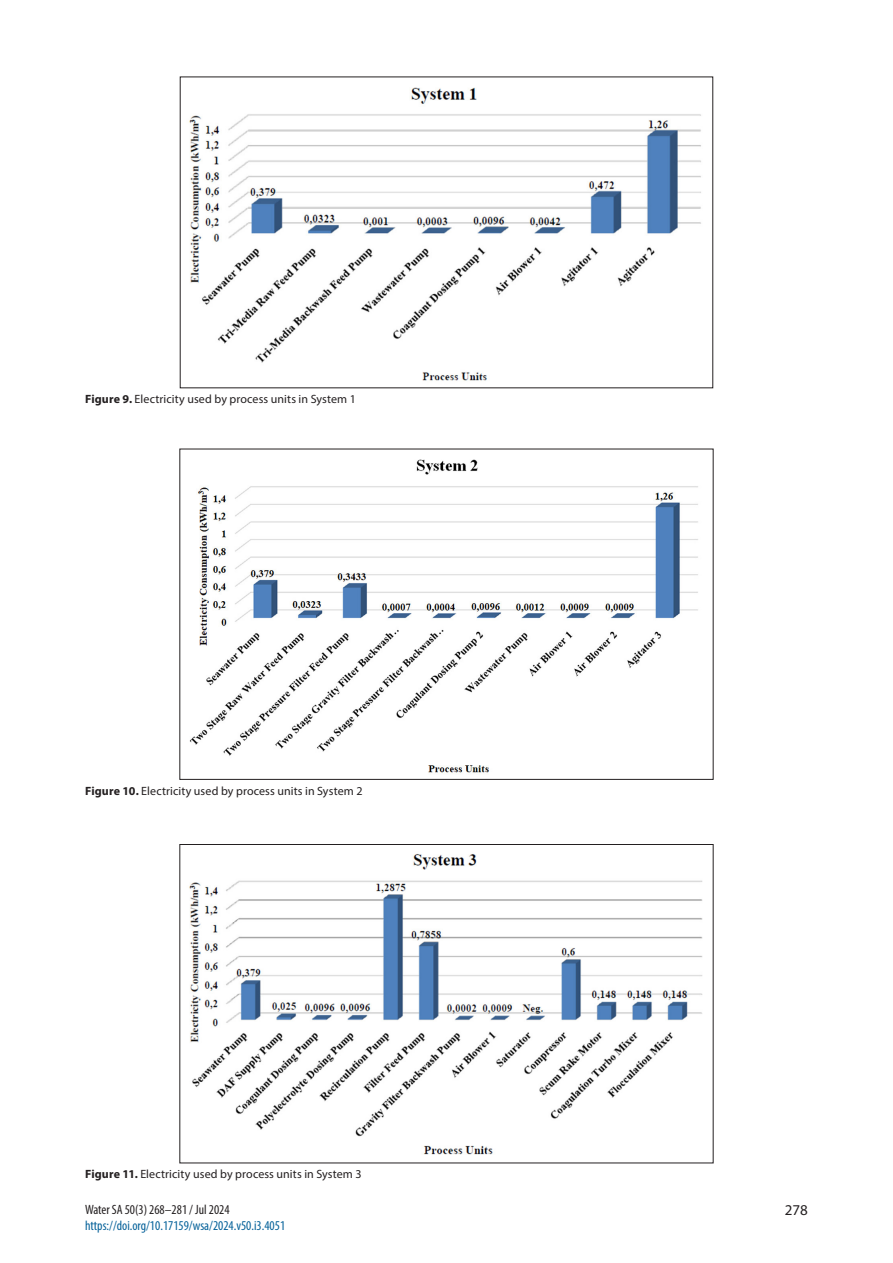
<style>
.page{position:relative;width:893px;height:1263px;background:#fff}
.page>*{position:absolute;margin:0;border:0;box-sizing:border-box;transform-origin:0 0}
.t1{font:15px "Myriad Pro";color:#231f20}
.t2{font:condensed 13.5px "Myriad Pro";color:#056199}
.t3{font:condensed 13.5px "Myriad Pro";color:#231f20}
.t4{font:12px "Myriad Pro";letter-spacing:.01em;color:#231f20}
.s1{font-weight:700}
</style>
<div class="page">
<img style="left:189px;top:87px;width:512px;height:294px">
<img style="left:189px;top:459px;width:509px;height:314px">
<img style="left:189px;top:854px;width:514px;height:301px">
<p class="t4" style="left:85px;top:391px;width:272px"><span class="s1">Figure 9.</span> Electricity used by process units in System 1</p>
<p class="t4" style="left:85px;top:783px;width:279px"><span class="s1">Figure 10.</span> Electricity used by process units in System 2</p>
<p class="t4" style="left:85px;top:1167px;width:278px"><span class="s1">Figure 11.</span> Electricity used by process units in System 3</p>
<p class="t3" style="left:85px;top:1201px;width:146px">Water SA 50(3) 268–281 / Jul 2024</p>
<p class="t1" style="left:785px;top:1200px;width:25px">278</p>
<p class="t2" style="left:85px;top:1217px;width:202px">https://doi.org/10.17159/wsa/2024.v50.i3.4051</p>
</div>
